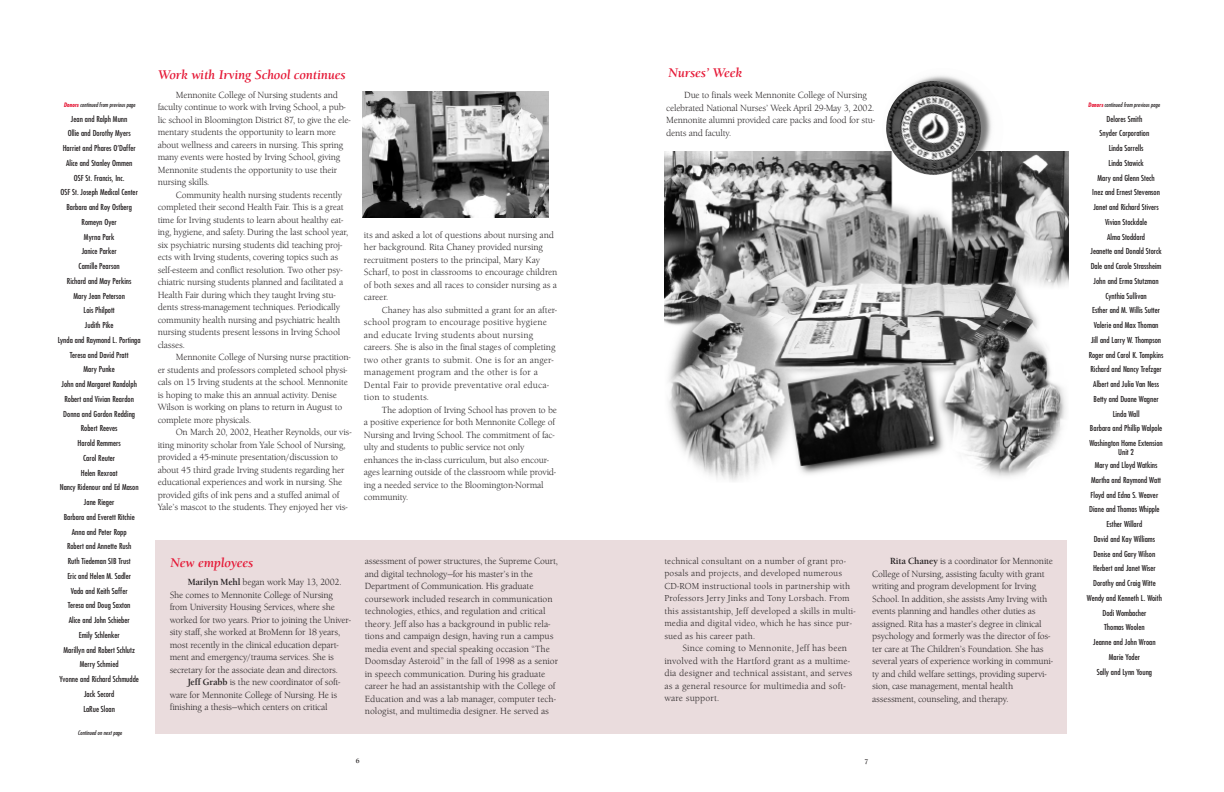
<style>
.page{position:relative;width:1224px;height:792px;background:#fff}
.page>*{position:absolute;margin:0;border:0;box-sizing:border-box;transform-origin:0 0}
.t1{font:italic 700 13px "Berkeley Old ITC";color:#e51836}
.t2{font:9.2px/12.5px "Berkeley Old ITC";letter-spacing:-.015em;color:#231f20}
.t3{font:9.2px/12.5px "Berkeley Old ITC";letter-spacing:.015em;color:#231f20}
.t4{font:9px/12.5px "Berkeley Old ITC";letter-spacing:.015em;color:#231f20}
.t5{font:condensed 8px/14.8px "Futura";color:#231f20;text-align:center;scale:1.05 1}
.t6{font:700 7px "Berkeley Old ITC";color:#231f20}
.t7{font:italic condensed 6px "Futura";color:#231f20}
.s1{font-weight:700;color:#e51836}
.s2{font-size:9.2px}
.s3{font-weight:700}
</style>
<div class="page">
<img style="left:918px;top:75px;width:73px;height:76px">
<div style="left:155px;top:540px;width:912px;height:194px;background:#eadcdd"></div>
<img style="left:363px;top:92px;width:185px;height:126px">
<img style="left:664px;top:151px;width:404px;height:330px">
<img style="left:886px;top:81px;width:95px;height:94px">
<p class="t7" style="left:64px;top:102px;width:73px"><span class="s1">Donors</span> continued from previous page</p>
<p class="t5" style="left:58px;top:112px;width:81px">Jean and Ralph Munn<br>Ollie and Dorothy Myers<br>Harriet and Phares O’Daffer<br>Alice and Stanley Ommen<br>OSF St. Francis, Inc.<br>OSF St. Joseph Medical Center<br>Barbara and Roy Ostberg<br>Romeyn Oyer<br>Myrna Park<br>Janice Parker<br>Camille Pearson<br>Richard and May Perkins<br>Mary Jean Peterson<br>Lois Philpott<br>Judith Pike<br>Lynda and Raymond L. Portinga<br>Teresa and David Pratt<br>Mary Punke<br>John and Margaret Randolph<br>Robert and Vivian Reardon<br>Donna and Gordon Redding<br>Robert Reeves<br>Harold Remmers<br>Carol Reuter<br>Helen Rexroat<br>Nancy Ridenour and Ed Mason<br>Jane Rieger<br>Barbara and Everett Ritchie<br>Anna and Peter Ropp<br>Robert and Annette Rush<br>Ruth Tiedeman SIB Trust<br>Eric and Helen M. Sadler<br>Vada and Keith Saffer<br>Teresa and Doug Saxton<br>Alice and John Schieber<br>Emily Schlenker<br>Marillyn and Robert Schlutz<br>Merry Schmied<br>Yvonne and Richard Schmudde<br>Jack Secord<br>LaRue Sloan</p>
<p class="t7" style="left:78px;top:730px;width:46px">Continued on next page</p>
<h1 class="t1" style="left:158px;top:69px;width:189px">Work with Irving School continues</h1>
<p class="t2" style="left:158px;top:90px;width:194px;text-indent:18px">Mennonite College of Nursing students and faculty continue to work with Irving School, a pub&shy;lic school in Bloomington District 87, to give the ele&shy;mentary students the opportunity to learn more about wellness and careers in nursing. This spring many events were hosted by Irving School, giving Mennonite students the opportunity to use their nursing skills.</p>
<p class="t2" style="left:158px;top:190px;width:192px;text-indent:18px">Community health nursing students recently completed their second Health Fair. This is a great time for Irving students to learn about healthy eat&shy;ing, hygiene, and safety. During the last school year, six psychiatric nursing students did teaching proj&shy;ects with Irving students, covering topics such as self-esteem and conflict resolution. Two other psy&shy;chiatric nursing students planned and facilitated a Health Fair during which they taught Irving stu&shy;dents stress-management techniques. Periodically community health nursing and psychiatric health nursing students present lessons in Irving School classes.</p>
<p class="t2" style="left:158px;top:352px;width:195px;text-indent:18px">Mennonite College of Nursing nurse practition&shy;er students and professors completed school physi&shy;cals on 15 Irving students at the school. Mennonite is hoping to make this an annual activity. Denise Wilson is working on plans to return in August to complete more physicals.</p>
<p class="t2" style="left:158px;top:427px;width:195px;text-indent:18px">On March 20, 2002, Heather Reynolds, our vis&shy;iting minority scholar from Yale School of Nursing, provided a 45-minute presentation/discussion to about 45 third grade Irving students regarding her educational experiences and work in nursing. She provided gifts of ink pens and a stuffed animal of Yale’s mascot to the students. They enjoyed her vis-</p>
<p class="t2" style="left:364px;top:229px;width:195px">its and asked a lot of questions about nursing and her background. Rita Chaney provided nursing recruitment posters to the principal, Mary Kay Scharf, to post in classrooms to encourage children of both sexes and all races to consider nursing as a career.</p>
<p class="t4" style="left:382px;top:304px;width:177px">Chaney has also submitted a grant for an <span class="s2">after-</span></p>
<p class="t3" style="left:364px;top:317px;width:193px">school program to encourage positive hygiene and educate Irving students about nursing careers. She is also in the final stages of completing two other grants to submit. One is for an anger&shy;management program and the other is for a Dental Fair to provide preventative oral educa&shy;tion to students.</p>
<p class="t2" style="left:364px;top:404px;width:194px;text-indent:18px">The adoption of Irving School has proven to be a positive experience for both Mennonite College of Nursing and Irving School. The commitment of fac&shy;ulty and students to public service not only enhances the in-class curriculum, but also encour&shy;ages learning outside of the classroom while provid&shy;ing a needed service to the Bloomington-Normal community.</p>
<h1 class="t1" style="left:668px;top:67px;width:75px">Nurses’ Week</h1>
<p class="t2" style="left:666px;top:90px;width:210px;text-indent:18px">Due to finals week Mennonite College of Nursing celebrated National Nurses’ Week April 29-May 3, 2002.<br>Mennonite alumni provided care packs and food for stu&shy;dents and faculty.</p>
<h1 class="t1" style="left:170px;top:557px;width:85px">New employees</h1>
<p class="t2" style="left:170px;top:577px;width:183px;text-indent:18px"><span class="s3">Marilyn Mehl</span> began work May 13, 2002.<br>She comes to Mennonite College of Nursing from University Housing Services, where she worked for two years. Prior to joining the Univer&shy;sity staff, she worked at BroMenn for 18 years, most recently in the clinical education depart&shy;ment and emergency/trauma services. She is secretary for the associate dean and directors.</p>
<p class="t2" style="left:170px;top:677px;width:172px;text-indent:18px"><span class="s3">Jeff Grabb</span> is the new coordinator of soft&shy;ware for Mennonite College of Nursing. He is finishing a thesis—which centers on critical</p>
<p class="t2" style="left:365px;top:556px;width:195px">assessment of power structures, the Supreme Court, and digital technology—for his master’s in the Department of Communication. His graduate coursework included research in communication technologies, ethics, and regulation and critical theory. Jeff also has a background in public rela&shy;tions and campaign design, having run a campus media event and special speaking occasion “The Doomsday Asteroid” in the fall of 1998 as a senior in speech communication. During his graduate career he had an assistantship with the College of Education and was a lab manager, computer tech&shy;nologist, and multimedia designer. He served as</p>
<p class="t4" style="left:664px;top:556px;width:193px">technical consultant on a number of grant pro&shy;posals and projects, and developed numerous CD-ROM instructional tools in partnership with Professors Jerry Jinks and Tony Lorsbach. From this assistantship, Jeff developed a skills in multi&shy;media and digital video, which he has since pur&shy;sued as his career path.</p>
<p class="t3" style="left:664px;top:643px;width:189px;text-indent:18px">Since coming to Mennonite, Jeff has been involved with the Hartford grant as a multime&shy;dia designer and technical assistant, and serves as a general resource for multimedia and soft&shy;ware support.</p>
<p class="t2" style="left:872px;top:556px;width:182px;text-indent:18px"><span class="s3">Rita Chaney</span> is a coordinator for Mennonite College of Nursing, assisting faculty with grant writing and program development for Irving School. In addition, she assists Amy Irving with events planning and handles other duties as assigned. Rita has a master’s degree in clinical psychology and formerly was the director of fos&shy;ter care at The Children’s Foundation. She has several years of experience working in communi&shy;ty and child welfare settings, providing supervi&shy;sion, case management, mental health assessment, counseling, and therapy.</p>
<p class="t6" style="left:356px;top:759px;width:5px">6</p>
<p class="t6" style="left:864px;top:759px;width:5px">7</p>
<p class="t7" style="left:1088px;top:102px;width:73px"><span class="s1">Donors</span> continued from previous page</p>
<p class="t5" style="left:1089px;top:112px;width:73px">Delores Smith<br>Snyder Corporation<br>Linda Sorrells<br>Linda Stawick<br>Mary and Glenn Stech<br>Inez and Ernest Stevenson<br>Janet and Richard Stivers<br>Vivian Stockdale<br>Alma Stoddard<br>Jeanette and Donald Storck<br>Dale and Carole Strassheim<br>John and Erma Stutzman<br>Cynthia Sullivan<br>Esther and M. Willis Sutter<br>Valerie and Max Thoman<br>Jill and Larry W. Thompson<br>Roger and Carol K. Tompkins<br>Richard and Nancy Trefzger<br>Albert and Julia Van Ness<br>Betty and Duane Wagner<br>Linda Wall<br>Barbara and Phillip Walpole<br>Washington Home Extension</p>
<p class="t5" style="left:1095px;top:446px;width:61px;line-height:13px">Unit 2<br>Mary and Lloyd Watkins</p>
<p class="t5" style="left:1087px;top:473px;width:73px">Martha and Raymond Watt<br>Floyd and Edna S. Weaver<br>Diane and Thomas Whipple<br>Esther Willard<br>David and Kay Williams<br>Denise and Gary Wilson<br>Herbert and Janet Wiser<br>Dorothy and Craig Witte<br>Wendy and Kenneth L. Woith<br>Dodi Wombacher<br>Thomas Woolen<br>Jeanne and John Wroan<br>Marie Yoder<br>Sally and Lynn Young</p>
</div>
